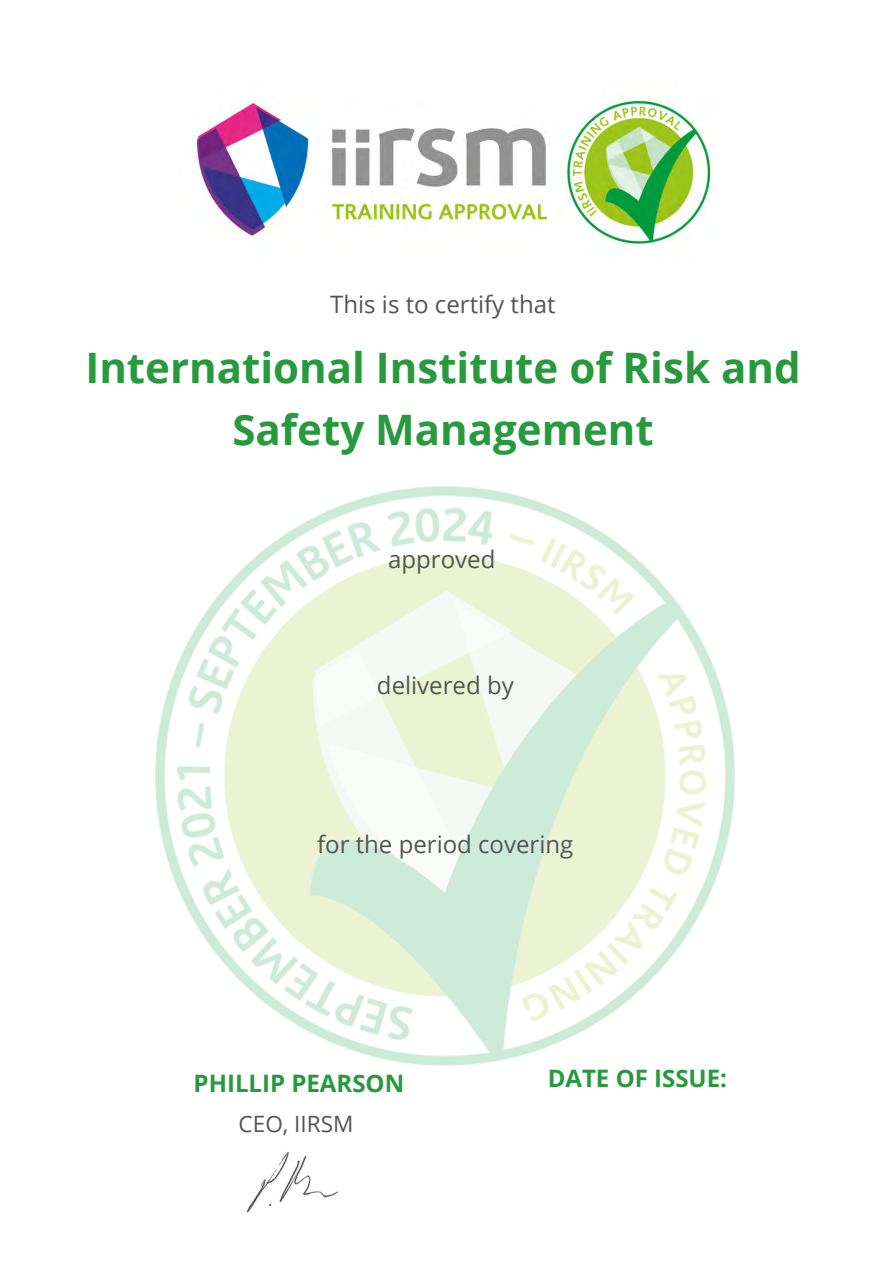
<style>
.page{position:relative;width:894px;height:1264px;background:#fff}
.page>*{position:absolute;margin:0;border:0;box-sizing:border-box;transform-origin:0 0}
.t1{font:700 42px/61.9px "Open Sans";color:#269a3c;text-align:center}
.t2{font:24px "Open Sans";color:#545454}
.t3{font:700 24px "Open Sans";color:#269a3c}
.t4{font:22.5px "Open Sans";color:#545454}
</style>
<div class="page">
<img style="left:155px;top:486px;width:580px;height:580px">
<img style="left:196px;top:100px;width:515px;height:146px">
<img style="left:246px;top:1151px;width:92px;height:62px">
<p class="t2" style="left:330px;top:287px;width:227px">This is to certify that</p>
<p class="t1" style="left:85px;top:336px;width:716px">International Institute of Risk and<br>Safety Management</p>
<p class="t2" style="left:388px;top:542px;width:109px">approved</p>
<p class="t2" style="left:377px;top:668px;width:138px">delivered by</p>
<p class="t2" style="left:317px;top:827px;width:258px">for the period covering</p>
<p class="t3" style="left:193px;top:1066px;width:212px">PHILLIP PEARSON</p>
<p class="t4" style="left:238px;top:1107px;width:116px">CEO, IIRSM</p>
<p class="t3" style="left:547px;top:1061px;width:181px">DATE OF ISSUE:</p>
</div>
